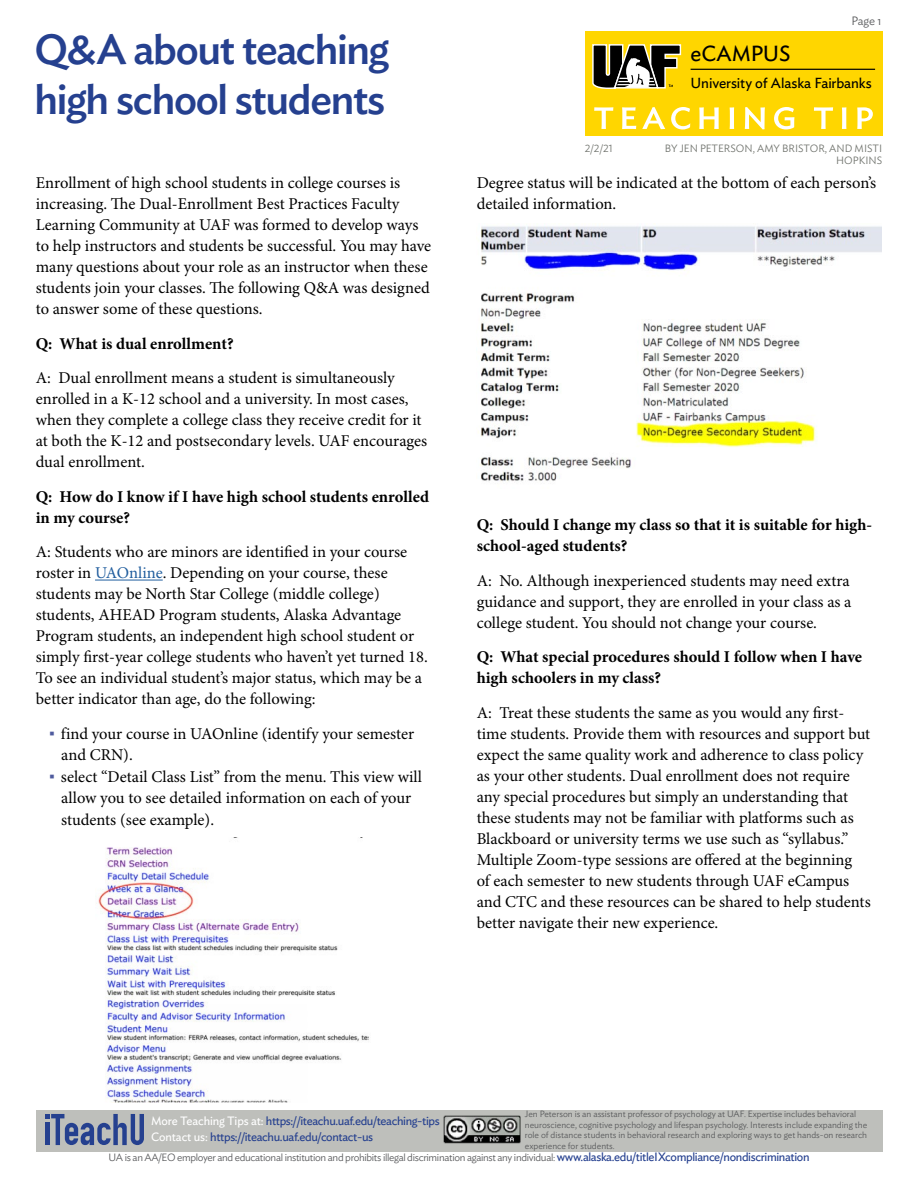
<style>
.page{position:relative;width:918px;height:1188px;background:#fff}
.page>*{position:absolute;margin:0;border:0;box-sizing:border-box;transform-origin:0 0}
.t1{font:500 42px/50.4px "Ideal Sans";letter-spacing:-.035em;color:#25408f}
.t2{font:21.75px "Ideal Sans";letter-spacing:-.01em;color:#000}
.t3{font:16.5px/21px "Minion Pro";color:#000}
.t4{font:700 16.5px/21px "Minion Pro";color:#000}
.t5{font:14.4px "Ideal Sans";letter-spacing:-.01em;color:#000}
.t6{font:12px/16.2px "Ideal Sans";letter-spacing:-.03em;color:#25408f}
.t7{font:300 12px "Ideal Sans";color:#58595b}
.t8{font:300 10.5px "Ideal Sans";letter-spacing:-.03em;color:#58595b}
.t9{font:300 10.5px/12.6px "Ideal Sans";color:#6e716b;text-align:right}
.t10{font:300 9px/10.5px "Ideal Sans";color:#58595b}
.s1{color:#215e9e}
.s2{font-family:"Arial";color:#4f5b9e}
.s3{color:#fff}
.s4{font-weight:400;font-size:12px;color:#25408f}
</style>
<div class="page">
<div style="left:36px;top:1110px;width:846px;height:41px;background:#bebfbb"></div>
<img style="left:444px;top:1116px;width:77px;height:28px">
<div style="left:585px;top:31px;width:297px;height:105px;background:#ffd600"></div>
<svg style="left:594px;top:107px;width:279px;height:23px"></svg>
<svg style="left:45px;top:1114px;width:99px;height:31px"></svg>
<svg style="left:592px;top:44px;width:90px;height:45px;background:#726c4b"></svg>
<hr style="left:691px;top:69px;width:184px;height:1px;background:#000">
<hr style="left:95px;top:580px;width:68px;height:1px;background:#215e9e">
<img style="left:95px;top:837px;width:274px;height:266px">
<img style="left:480px;top:226px;width:402px;height:255px">
<h1 class="t1" style="left:35px;top:21px;width:356px">Q&amp;A about teaching high school students</h1>
<p class="t3" style="left:36px;top:173px;width:397px">Enrollment of high school students in college courses is increasing. Te Dual-Enrollment Best Practices Faculty Learning Community at UAF was formed to develop ways to help instructors and students be successful. You may have many questions about your role as an instructor when these students join your classes. Te following Q&amp;A was designed to answer some of these questions.</p>
<p class="t4" style="left:36px;top:333px;width:199px">Q: What is dual enrollment?</p>
<p class="t3" style="left:36px;top:368px;width:393px">A: Dual enrollment means a student is simultaneously enrolled in a K-12 school and a university. In most cases, when they complete a college class they receive credit for it at both the K-12 and postsecondary levels. UAF encourages dual enrollment.</p>
<p class="t4" style="left:36px;top:486px;width:395px">Q: How do I know if I have high school students enrolled in my course?</p>
<p class="t3" style="left:36px;top:542px;width:394px">A: Students who are minors are identifed in your course roster in <span class="s1">UAOnline</span>. Depending on your course, these students may be North Star College (middle college) students, AHEAD Program students, Alaska Advantage Program students, an independent high school student or simply frst-year college students who haven’t yet turned 18.<br>To see an individual student’s major status, which may be a better indicator than age, do the following:</p>
<p class="t3" style="left:61px;top:724px;width:354px;text-indent:-12px"><span class="s2">▪</span> find your course in UAOnline (identify your semester and CRN).</p>
<p class="t3" style="left:61px;top:767px;width:362px;text-indent:-12px"><span class="s2">▪</span> select “Detail Class List” from the menu. This view will allow you to see detailed information on each of your students (see example).</p>
<p class="t7" style="left:851px;top:12px;width:32px">Page 1</p>
<h2 class="t2" style="left:691px;top:36px;width:101px">eCAMPUS</h2>
<p class="t5" style="left:691px;top:72px;width:183px">University of Alaska Fairbanks</p>
<p class="t9" style="left:585px;top:141px;width:30px">2/2/21</p>
<p class="t9" style="left:665px;top:141px;width:219px">BY JEN PETERSON, AMY BRISTOR, AND MISTI<br>HOPKINS</p>
<p class="t3" style="left:477px;top:173px;width:401px">Degree status will be indicated at the bottom of each person’s detailed information.</p>
<p class="t4" style="left:477px;top:514px;width:397px">Q: Should I change my class so that it is suitable for high&shy;school-aged students?</p>
<p class="t3" style="left:477px;top:571px;width:376px;text-align:justify">A: No. Although inexperienced students may need extra guidance and support, they are enrolled in your class as a college student. You should not change your course.</p>
<p class="t4" style="left:477px;top:646px;width:387px">Q: What special procedures should I follow when I have high schoolers in my class?</p>
<p class="t3" style="left:477px;top:703px;width:396px">A: Treat these students the same as you would any frst&shy;time students. Provide them with resources and support but expect the same quality work and adherence to class policy as your other students. Dual enrollment does not require any special procedures but simply an understanding that these students may not be familiar with platforms such as Blackboard or university terms we use such as “syllabus.” Multiple Zoom-type sessions are ofered at the beginning of each semester to new students through UAF eCampus and CTC and these resources can be shared to help students better navigate their new experience.</p>
<p class="t10" style="left:525px;top:1108px;width:344px">Jen Peterson is an assistant professor of psychology at UAF. Expertise includes behavioral neuroscience, cognitive psychology and lifespan psychology. Interests include expanding the role of distance students in behavioral research and exploring ways to get hands-on research experience for students.</p>
<p class="t6" style="left:151px;top:1112px;width:290px"><span class="s3">More Teaching Tips at:</span> https://iteachu.uaf.edu/teaching-tips<br><span class="s3">Contact us:</span> https://iteachu.uaf.edu/contact-us</p>
<p class="t8" style="left:109px;top:1149px;width:703px">UA is an AA/EO employer and educational institution and prohibits illegal discrimination against any individual: <span class="s4">www.alaska.edu/titleIXcompliance/nondiscrimination</span></p>
</div>
